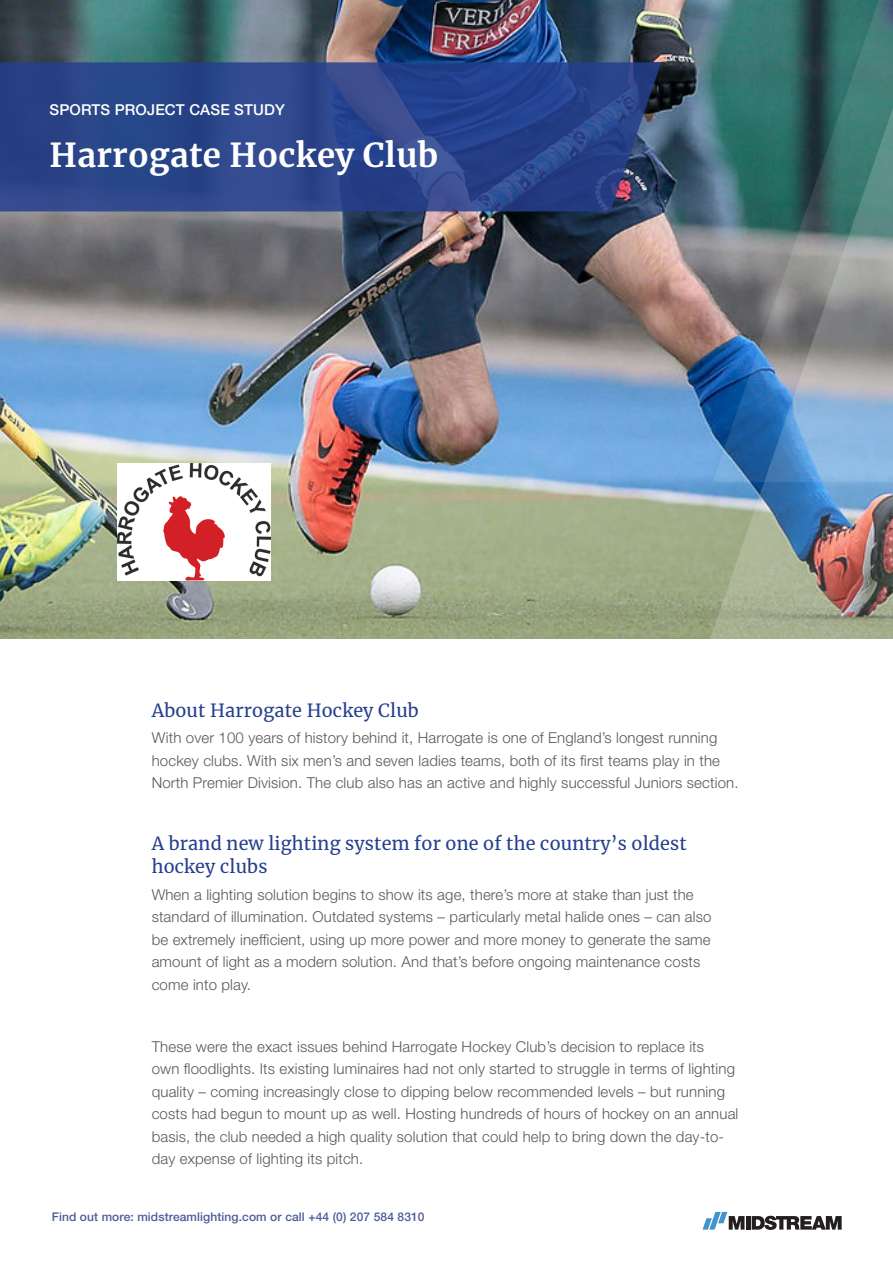
<style>
.page{position:relative;width:893px;height:1263px;background:#fff}
.page>*{position:absolute;margin:0;border:0;box-sizing:border-box;transform-origin:0 0}
.t1{font:700 33px "Merriweather";letter-spacing:.01em;color:#fff}
.t2{font:18px/22.5px "Merriweather";letter-spacing:.01em;color:#253f8e}
.t3{font:300 15px/22.5px "Helvetica Neue LT Std";letter-spacing:.01em;color:#57585a}
.t4{font:500 15px "Helvetica Neue LT Std";letter-spacing:.01em;color:#fff}
.t5{font:500 12px "Helvetica Neue LT Std";letter-spacing:.01em;color:#4d5a9e}
</style>
<div class="page">
<img style="left:0;top:0;width:703px;height:639px">
<svg style="left:0;top:62px;width:661px;height:149px;background:#2b4488"></svg>
<img style="left:703px;top:0;width:190px;height:639px">
<img style="left:713px;top:0;width:180px;height:482px">
<hr style="left:746px;top:1216px;width:4px;height:13px;background:#231f20">
<svg style="left:752px;top:1216px;width:90px;height:14px"></svg>
<svg style="left:702px;top:1212px;width:42px;height:17px"></svg>
<img style="left:118px;top:463px;width:152px;height:117px">
<p class="t4" style="left:50px;top:101px;width:237px">SPORTS PROJECT CASE STUDY</p>
<p class="t1" style="left:50px;top:132px;width:390px">Harrogate Hockey Club</p>
<p class="t2" style="left:152px;top:698px;width:269px">About Harrogate Hockey Club</p>
<p class="t3" style="left:152px;top:726px;width:588px">With over 100 years of history behind it, Harrogate is one of England’s longest running hockey clubs. With six men’s and seven ladies teams, both of its first teams play in the<br>North Premier Division. The club also has an active and highly successful Juniors section.</p>
<p class="t2" style="left:152px;top:832px;width:537px">A brand new lighting system for one of the country’s oldest hockey clubs</p>
<p class="t3" style="left:152px;top:883px;width:561px">When a lighting solution begins to show its age, there’s more at stake than just the standard of illumination. Outdated systems – particularly metal halide ones – can also be extremely inefficient, using up more power and more money to generate the same amount of light as a modern solution. And that’s before ongoing maintenance costs come into play.</p>
<p class="t3" style="left:152px;top:1035px;width:588px">These were the exact issues behind Harrogate Hockey Club’s decision to replace its<br>own floodlights. Its existing luminaires had not only started to struggle in terms of lighting quality – coming increasingly close to dipping below recommended levels – but running costs had begun to mount up as well. Hosting hundreds of hours of hockey on an annual basis, the club needed a high quality solution that could help to bring down the day-to&shy;day expense of lighting its pitch.</p>
<p class="t5" style="left:52px;top:1209px;width:374px">Find out more: midstreamlighting.com or call +44 (0) 207 584 8310</p>
</div>
